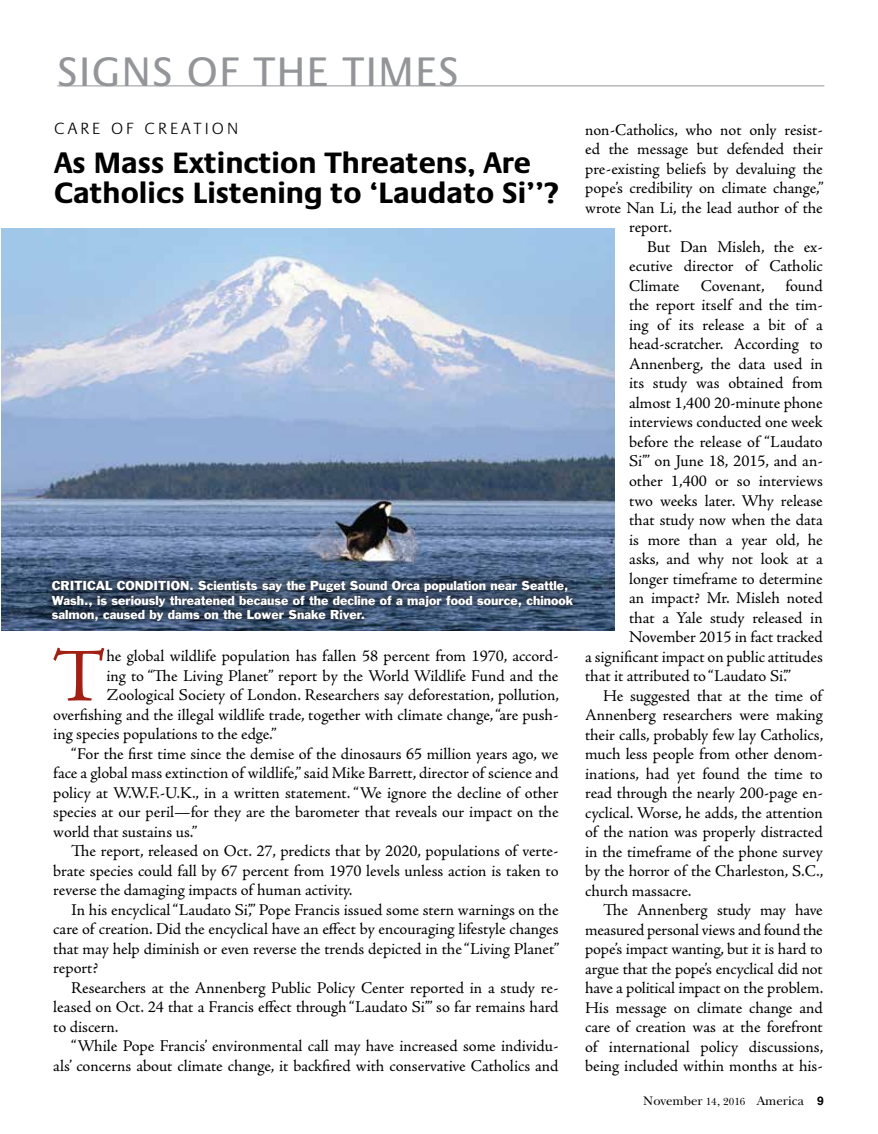
<style>
.page{position:relative;width:878px;height:1134px;background:#fff}
.page>*{position:absolute;margin:0;border:0;box-sizing:border-box;transform-origin:0 0}
.t1{font:76.2px "Adobe Jenson Pro";color:#a21f14}
.t2{font:42px "Praxis LT Pro";letter-spacing:.035em;color:#939598}
.t3{font:700 30px/30px "Praxis LT Pro";color:#000}
.t4{font:16.5px "Adobe Jenson Pro";color:#000}
.t5{font:300 16.5px "Praxis LT Pro";letter-spacing:.19em;color:#000}
.t6{font:12.75px "New Baskerville ITC";color:#000}
.t7{font:12px/14.4px "Franklin Gothic Std";color:#fff}
.s1{font-size:10.5px}
.s2{font-family:"Helvetica LT Std";font-weight:700;font-size:12px}
</style>
<div class="page">
<img style="left:2px;top:229px;width:612px;height:401px">
<hr style="left:57px;top:86px;width:767px;height:1px;background:#939598">
<div style="left:44px;top:573px;width:536px;height:56px;background:#000;opacity:.75"></div>
<h2 class="t2" style="left:57px;top:47px;width:403px">SIGNS OF THE TIMES</h2>
<p class="t5" style="left:54px;top:119px;width:186px">CARE OF CREATION</p>
<h3 class="t3" style="left:54px;top:148px;width:506px">As Mass Extinction Threatens, Are<br>Catholics Listening to ‘Laudato Si’’?</h3>
<p class="t7" style="left:52px;top:579px;width:522px">CRITICAL CONDITION. Scientists say the Puget Sound Orca population near Seattle,<br>Wash., is seriously threatened because of the decline of a major food source, chinook salmon, caused by dams on the Lower Snake River.</p>
<h1 class="t1" style="left:52px;top:633px;width:56px">T</h1>
<p class="t4" style="left:106px;top:647px;width:453px">he global wildlife population has fallen 58 percent from 1970, accord-</p>
<p class="t4" style="left:106px;top:666px;width:453px">ing to “The Living Planet” report by the World Wildlife Fund and the</p>
<p class="t4" style="left:106px;top:686px;width:454px">Zoological Society of London. Researchers say deforestation, pollution,</p>
<p class="t4" style="left:53px;top:705px;width:506px">overfishing and the illegal wildlife trade, together with climate change, “are push-</p>
<p class="t4" style="left:53px;top:725px;width:225px">ing species populations to the edge.”</p>
<p class="t4" style="left:71px;top:744px;width:488px">“For the first time since the demise of the dinosaurs 65 million years ago, we</p>
<p class="t4" style="left:53px;top:764px;width:506px">face a global mass extinction of wildlife,” said Mike Barrett, director of science and</p>
<p class="t4" style="left:53px;top:783px;width:506px">policy at W.W.F.-U.K., in a written statement. “We ignore the decline of other</p>
<p class="t4" style="left:53px;top:803px;width:506px">species at our peril—for they are the barometer that reveals our impact on the</p>
<p class="t4" style="left:53px;top:822px;width:145px">world that sustains us.”</p>
<p class="t4" style="left:71px;top:842px;width:488px">The report, released on Oct. 27, predicts that by 2020, populations of verte-</p>
<p class="t4" style="left:53px;top:861px;width:506px">brate species could fall by 67 percent from 1970 levels unless action is taken to</p>
<p class="t4" style="left:53px;top:881px;width:300px">reverse the damaging impacts of human activity.</p>
<p class="t4" style="left:71px;top:900px;width:489px">In his encyclical “Laudato Si’,” Pope Francis issued some stern warnings on the</p>
<p class="t4" style="left:53px;top:920px;width:506px">care of creation. Did the encyclical have an effect by encouraging lifestyle changes</p>
<p class="t4" style="left:53px;top:939px;width:507px">that may help diminish or even reverse the trends depicted in the “Living Planet”</p>
<p class="t4" style="left:53px;top:959px;width:46px">report?</p>
<p class="t4" style="left:71px;top:978px;width:488px">Researchers at the Annenberg Public Policy Center reported in a study re-</p>
<p class="t4" style="left:53px;top:998px;width:507px">leased on Oct. 24 that a Francis effect through “Laudato Si’” so far remains hard</p>
<p class="t4" style="left:53px;top:1017px;width:67px">to discern.</p>
<p class="t4" style="left:71px;top:1037px;width:488px">“While Pope Francis’ environmental call may have increased some individu-</p>
<p class="t4" style="left:53px;top:1056px;width:506px">als’ concerns about climate change, it backfired with conservative Catholics and</p>
<p class="t4" style="left:585px;top:120px;width:239px">non-Catholics, who not only resist-</p>
<p class="t4" style="left:585px;top:140px;width:239px">ed the message but defended their</p>
<p class="t4" style="left:585px;top:159px;width:239px">pre-existing beliefs by devaluing the</p>
<p class="t4" style="left:585px;top:179px;width:240px">pope’s credibility on climate change,”</p>
<p class="t4" style="left:585px;top:198px;width:239px">wrote Nan Li, the lead author of the</p>
<p class="t4" style="left:629px;top:218px;width:44px">report.</p>
<p class="t4" style="left:647px;top:237px;width:177px">But Dan Misleh, the ex-</p>
<p class="t4" style="left:629px;top:257px;width:195px">ecutive director of Catholic</p>
<p class="t4" style="left:629px;top:276px;width:52px">Climate</p>
<p class="t4" style="left:700px;top:276px;width:66px">Covenant,</p>
<p class="t4" style="left:785px;top:276px;width:39px">found</p>
<p class="t4" style="left:629px;top:296px;width:195px">the report itself and the tim-</p>
<p class="t4" style="left:629px;top:315px;width:195px">ing of its release a bit of a</p>
<p class="t4" style="left:629px;top:335px;width:195px">head-scratcher. According to</p>
<p class="t4" style="left:629px;top:354px;width:195px">Annenberg, the data used in</p>
<p class="t4" style="left:629px;top:374px;width:195px">its study was obtained from</p>
<p class="t4" style="left:629px;top:393px;width:195px">almost 1,400 20-minute phone</p>
<p class="t4" style="left:629px;top:413px;width:195px">interviews conducted one week</p>
<p class="t4" style="left:629px;top:432px;width:195px">before the release of “Laudato</p>
<p class="t4" style="left:629px;top:452px;width:195px">Si’” on June 18, 2015, and an-</p>
<p class="t4" style="left:629px;top:471px;width:195px">other 1,400 or so interviews</p>
<p class="t4" style="left:629px;top:491px;width:195px">two weeks later. Why release</p>
<p class="t4" style="left:629px;top:511px;width:195px">that study now when the data</p>
<p class="t4" style="left:629px;top:530px;width:195px">is more than a year old, he</p>
<p class="t4" style="left:629px;top:550px;width:195px">asks, and why not look at a</p>
<p class="t4" style="left:629px;top:569px;width:195px">longer timeframe to determine</p>
<p class="t4" style="left:629px;top:589px;width:195px">an impact? Mr. Misleh noted</p>
<p class="t4" style="left:629px;top:608px;width:195px">that a Yale study released in</p>
<p class="t4" style="left:629px;top:628px;width:195px">November 2015 in fact tracked</p>
<p class="t4" style="left:585px;top:647px;width:239px">a significant impact on public attitudes</p>
<p class="t4" style="left:585px;top:667px;width:207px">that it attributed to “Laudato Si’.”</p>
<p class="t4" style="left:603px;top:686px;width:222px">He suggested that at the time of</p>
<p class="t4" style="left:585px;top:706px;width:239px">Annenberg researchers were making</p>
<p class="t4" style="left:585px;top:725px;width:240px">their calls, probably few lay Catholics,</p>
<p class="t4" style="left:585px;top:745px;width:239px">much less people from other denom-</p>
<p class="t4" style="left:585px;top:764px;width:239px">inations, had yet found the time to</p>
<p class="t4" style="left:585px;top:784px;width:239px">read through the nearly 200-page en-</p>
<p class="t4" style="left:585px;top:803px;width:239px">cyclical. Worse, he adds, the attention</p>
<p class="t4" style="left:585px;top:823px;width:239px">of the nation was properly distracted</p>
<p class="t4" style="left:585px;top:842px;width:239px">in the timeframe of the phone survey</p>
<p class="t4" style="left:585px;top:862px;width:240px">by the horror of the Charleston, S.C.,</p>
<p class="t4" style="left:585px;top:881px;width:108px">church massacre.</p>
<p class="t4" style="left:603px;top:901px;width:221px">The Annenberg study may have</p>
<p class="t4" style="left:585px;top:920px;width:239px">measured personal views and found the</p>
<p class="t4" style="left:585px;top:940px;width:239px">pope’s impact wanting, but it is hard to</p>
<p class="t4" style="left:585px;top:959px;width:239px">argue that the pope’s encyclical did not</p>
<p class="t4" style="left:585px;top:979px;width:239px">have a political impact on the problem.</p>
<p class="t4" style="left:585px;top:998px;width:239px">His message on climate change and</p>
<p class="t4" style="left:585px;top:1018px;width:239px">care of creation was at the forefront</p>
<p class="t4" style="left:585px;top:1037px;width:239px">of international policy discussions,</p>
<p class="t4" style="left:585px;top:1057px;width:239px">being included within months at his-</p>
<p class="t6" style="left:643px;top:1094px;width:182px">November <span class="s1">14</span>, <span class="s1">2016</span> America <span class="s2">9</span></p>
</div>
